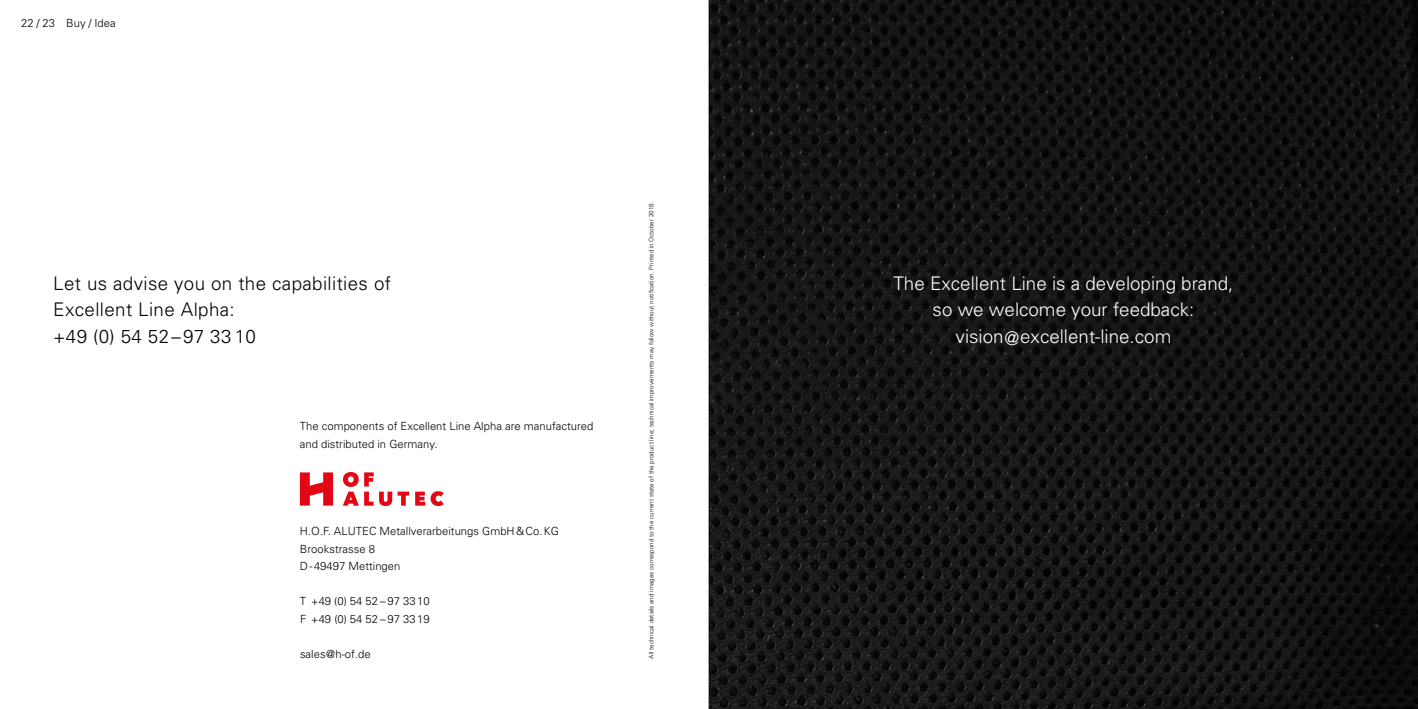
<style>
.page{position:relative;width:1418px;height:709px;background:#fff}
.page>*{position:absolute;margin:0;border:0;box-sizing:border-box;transform-origin:0 0}
.t1{font:300 18.75px/26.2px "Univers";color:#fff;text-align:center}
.t2{font:300 18.75px/26.2px "Univers";letter-spacing:.02em;color:#000}
.t3{font:300 11.25px/17.5px "Univers";color:#000}
.t4{font:300 6.25px "Univers";color:#000}
</style>
<div class="page">
<img style="left:709px;top:0;width:708px;height:709px">
<svg style="left:300px;top:472px;width:144px;height:34px"></svg>
<hr style="left:708px;top:0;width:1px;height:709px;background:#000">
<p class="t3" style="left:21px;top:14px;width:96px">22 / 23 Buy / Idea</p>
<h1 class="t2" style="left:53px;top:270px;width:339px">Let us advise you on the capabilities of<br>Excellent Line Alpha:<br>+49 (0) 54 52–97 33 10</h1>
<p class="t3" style="left:300px;top:417px;width:295px">The components of Excellent Line Alpha are manufactured and distributed in Germany.</p>
<p class="t3" style="left:300px;top:522px;width:260px">H.O.F. ALUTEC Metallverarbeitungs GmbH&amp;Co.KG<br>Brookstrasse 8<br>D-49497 Mettingen</p>
<p class="t3" style="left:300px;top:592px;width:131px">T +49 (0) 54 52 – 97 3310<br>F +49 (0) 54 52 – 97 3319</p>
<p class="t3" style="left:300px;top:645px;width:72px">sales@h-of.de</p>
<p class="t4" style="left:647px;top:658px;width:458px;rotate:-90deg">All technical details and images correspond to the current state of the product line; technical improvements may follow without notification. Printed in October 2018.</p>
<h1 class="t1" style="left:893px;top:270px;width:341px">The Excellent Line is a developing brand, so we welcome your feedback: vision@excellent-line.com</h1>
</div>
